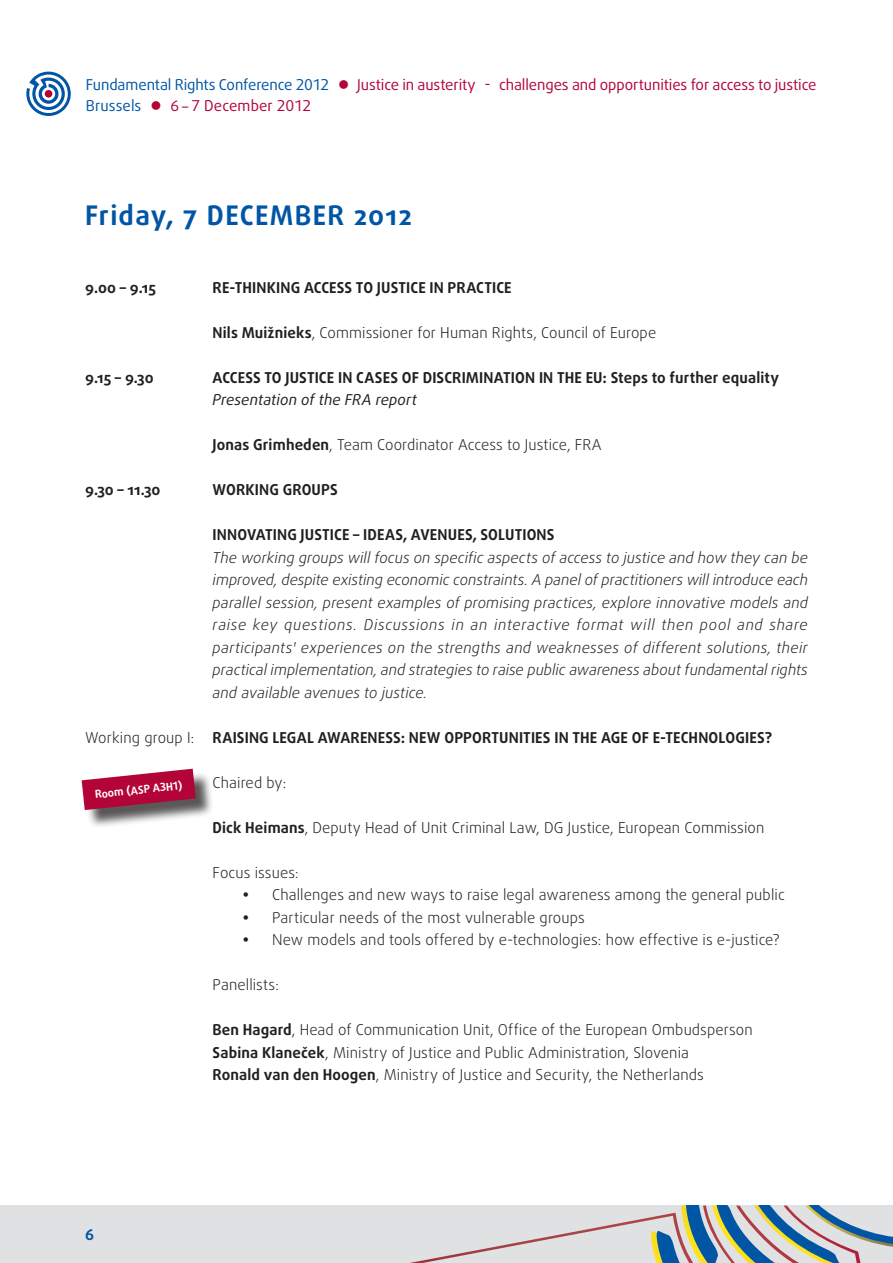
<style>
.page{position:relative;width:893px;height:1263px;background:#fff}
.page>*{position:absolute;margin:0;border:0;box-sizing:border-box;transform-origin:0 0}
.t1{font:700 27px "Daxline Pro";letter-spacing:.05em;color:#0155a5}
.t2{font:300 15px/22.5px "Daxline Pro";letter-spacing:.005em;color:#231f20}
.t3{font:italic 300 15px/22.5px "Daxline Pro";color:#231f20;text-align:justify}
.t4{font:700 15px "Daxline Pro";letter-spacing:.01em;color:#231f20}
.t5{font:15px/21px "Daxline Pro";letter-spacing:-.005em;color:#b30437}
.t6{font:italic 15px "Daxline Pro";color:#231f20}
.t7{font:700 15px "Daxline Pro";color:#0155a5}
.t8{font:700 10.95px "Daxline Pro";color:#fff}
.s1{color:#0155a5}
.s2{font-weight:700}
.s3{font-weight:300}
</style>
<div class="page">
<svg style="left:26px;top:72px;width:45px;height:44px"></svg>
<div style="left:0;top:1205px;width:893px;height:58px;background:#e0e1e2"></div>
<svg style="left:410px;top:1205px;width:483px;height:58px"></svg>
<div style="left:84px;top:771px;width:130px;height:57px;background:#231f20;opacity:.75"></div>
<svg style="left:82px;top:769px;width:114px;height:41px;background:#b23459"></svg>
<p class="t5" style="left:86px;top:74px;width:732px"><span class="s1">Fundamental Rights Conference 2012</span> ● Justice in austerity - challenges and opportunities for access to justice<br><span class="s1">Brussels</span> ● 6 – 7 December 2012</p>
<h1 class="t1" style="left:85px;top:197px;width:328px">Friday, 7 DECEMBER 2012</h1>
<p class="t4" style="left:85px;top:277px;width:72px">9.00 – 9.15</p>
<p class="t4" style="left:213px;top:277px;width:301px">RE-THINKING ACCESS TO JUSTICE IN PRACTICE</p>
<p class="t2" style="left:213px;top:321px;width:445px"><span class="s2">Nils Muižnieks</span>, Commissioner for Human Rights, Council of Europe</p>
<p class="t4" style="left:85px;top:367px;width:70px">9.15 – 9.30</p>
<p class="t4" style="left:213px;top:367px;width:568px">ACCESS TO JUSTICE IN CASES OF DISCRIMINATION IN THE EU: Steps to further equality</p>
<p class="t6" style="left:213px;top:390px;width:206px">Presentation of the FRA report</p>
<p class="t2" style="left:213px;top:433px;width:390px"><span class="s2">Jonas Grimheden</span>, Team Coordinator Access to Justice, FRA</p>
<p class="t4" style="left:85px;top:480px;width:77px">9.30 – 11.30</p>
<p class="t4" style="left:213px;top:480px;width:127px">WORKING GROUPS</p>
<p class="t4" style="left:213px;top:525px;width:343px">INNOVATING JUSTICE – IDEAS, AVENUES, SOLUTIONS</p>
<p class="t3" style="left:213px;top:546px;width:597px">The working groups will focus on specific aspects of access to justice and how they can be improved, despite existing economic constraints. A panel of practitioners will introduce each parallel session, present examples of promising practices, explore innovative models and raise key questions. Discussions in an interactive format will then pool and share participants' experiences on the strengths and weaknesses of different solutions, their practical implementation, and strategies to raise public awareness about fundamental rights and available avenues to justice.</p>
<p class="t4" style="left:85px;top:727px;width:689px"><span class="s3">Working group I:</span> RAISING LEGAL AWARENESS: NEW OPPORTUNITIES IN THE AGE OF E-TECHNOLOGIES?</p>
<p class="t2" style="left:213px;top:771px;width:75px">Chaired by:</p>
<p class="t2" style="left:213px;top:816px;width:553px"><span class="s2">Dick Heimans</span>, Deputy Head of Unit Criminal Law, DG Justice, European Commission</p>
<p class="t2" style="left:272px;top:861px;width:514px;text-indent:-59px">Focus issues:<br>Challenges and new ways to raise legal awareness among the general public Particular needs of the most vulnerable groups<br>New models and tools offered by e-technologies: how effective is e-justice?</p>
<p class="t2" style="left:213px;top:973px;width:68px">Panellists:</p>
<p class="t2" style="left:213px;top:1018px;width:542px"><span class="s2">Ben Hagard</span>, Head of Communication Unit, Office of the European Ombudsperson<br><span class="s2">Sabina Klaneček</span>, Ministry of Justice and Public Administration, Slovenia<br><span class="s2">Ronald van den Hoogen</span>, Ministry of Justice and Security, the Netherlands</p>
<p class="t8" style="left:94px;top:787px;width:89px;rotate:-6deg">Room (ASP A3H1)</p>
<p class="t7" style="left:85px;top:1225px;width:10px">6</p>
</div>
